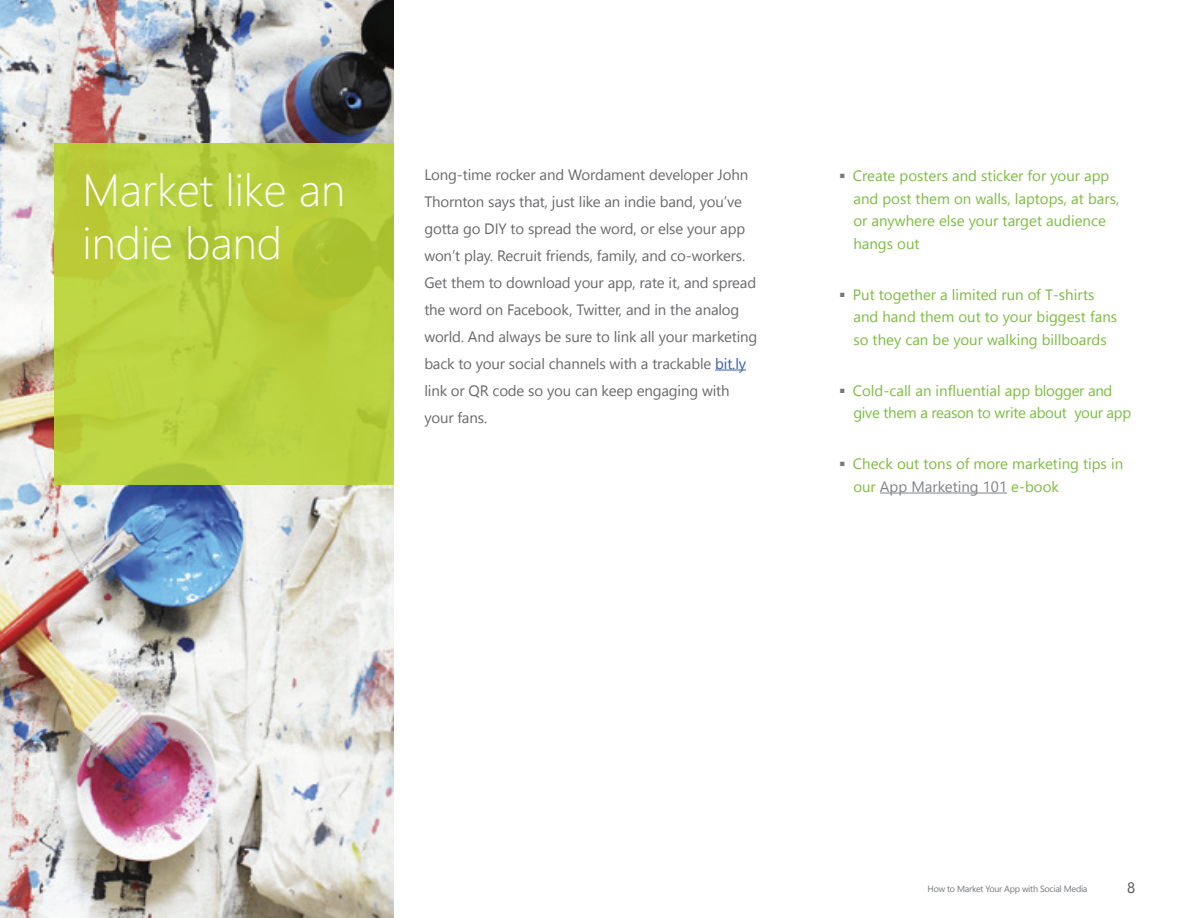
<style>
.page{position:relative;width:1188px;height:918px;background:#fff}
.page>*{position:absolute;margin:0;border:0;box-sizing:border-box;transform-origin:0 0}
.t1{font:300 45px/52.5px "Segoe UI";color:#fff}
.t2{font:15px/27px "Segoe UI";letter-spacing:-.01em;color:#69696c}
.t3{font:15px/22.5px "Segoe UI";color:#7cbb42}
.t4{font:15px/22.5px "Segoe UI";letter-spacing:-.02em;color:#7cbb42}
.t5{font:15px "Segoe UI";color:#57585a}
.t6{font:9px "Segoe UI";letter-spacing:-.03em;color:#76787b}
.s1{color:#355dab}
.s2{color:#808285}
</style>
<div class="page">
<img style="left:0;top:0;width:393px;height:918px">
<hr style="left:715px;top:370px;width:31px;height:1px;background:#355dab">
<div style="left:54px;top:143px;width:339px;height:341px;background:linear-gradient(to right,#bcd240,#b4cd3a)"></div>
<hr style="left:880px;top:493px;width:127px;height:1px;background:#808285">
<p class="t2" style="left:424px;top:160px;width:334px">Long-time rocker and Wordament developer John Thornton says that, just like an indie band, you’ve gotta go DIY to spread the word, or else your app won’t play. Recruit friends, family, and co-workers.<br>Get them to download your app, rate it, and spread the word on Facebook, Twitter, and in the analog world. And always be sure to link all your marketing back to your social channels with a trackable <span class="s1">bit.ly </span>link or QR code so you can keep engaging with your fans.</p>
<h1 class="t1" style="left:82px;top:162px;width:264px">Market like an indie band</h1>
<p class="t3" style="left:853px;top:164px;width:267px;text-indent:-13px"><sup>■</sup> Create posters and sticker for your app and post them on walls, laptops, at bars, or anywhere else your target audience hangs out</p>
<p class="t3" style="left:853px;top:283px;width:265px;text-indent:-13px"><sup>■</sup> Put together a limited run of T-shirts and hand them out to your biggest fans so they can be your walking billboards</p>
<p class="t4" style="left:853px;top:379px;width:279px;text-indent:-13px"><sup>■</sup> Cold-call an influential app blogger and give them a reason to write about your app</p>
<p class="t3" style="left:853px;top:452px;width:271px;text-indent:-13px"><sup>■</sup> Check out tons of more marketing tips in our <span class="s2">App Marketing 101</span> e-book</p>
<p class="t6" style="left:928px;top:882px;width:161px">How to Market Your App with Social Media</p>
<p class="t5" style="left:1127px;top:876px;width:10px">8</p>
</div>
